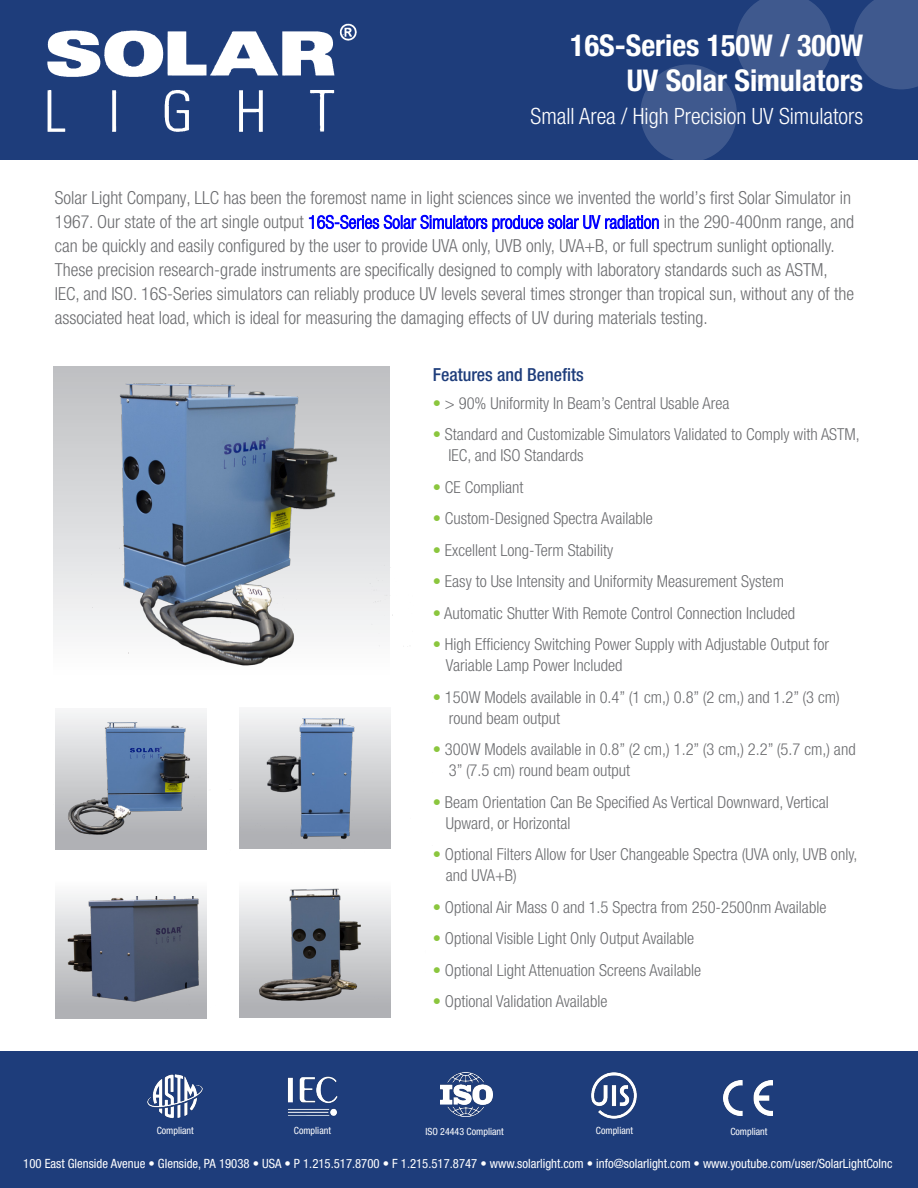
<style>
.page{position:relative;width:918px;height:1188px;background:#fff}
.page>*{position:absolute;margin:0;border:0;box-sizing:border-box;transform-origin:0 0}
.t1{font:700 condensed 30px "Helvetica Neue";color:#fff}
.t2{font:300 condensed 22.5px "Helvetica Neue";color:#fff}
.t3{font:300 condensed 18px/24px "Helvetica Neue";color:#6c6d70}
.t4{font:500 condensed 18px "Helvetica Neue";color:#1e3d7b}
.t5{font:300 condensed 16.5px/21px "Helvetica Neue";color:#6c6d70}
.t6{font:condensed 12.75px "Helvetica Neue";color:#fff}
.t7{font:condensed 9.9px "Helvetica Neue";color:#fff}
.s1{color:#00f}
.s2{color:#8bc63e}
</style>
<div class="page">
<div style="left:0;top:0;width:918px;height:160px;background:#1e3d7b"></div>
<svg style="left:640px;top:0;width:278px;height:160px"></svg>
<img style="left:47px;top:23px;width:310px;height:109px">
<svg style="left:55px;top:712px;width:151px;height:137px"></svg>
<div style="left:55px;top:877px;width:151px;height:141px;background:#f9f9f9"></div>
<div style="left:240px;top:707px;width:151px;height:141px;background:#f3f4f4"></div>
<svg style="left:240px;top:1011px;width:151px;height:6px"></svg>
<img style="left:55px;top:721px;width:152px;height:121px">
<img style="left:55px;top:897px;width:152px;height:120px">
<img style="left:239px;top:718px;width:152px;height:131px">
<img style="left:202px;top:888px;width:189px;height:123px">
<img style="left:53px;top:366px;width:351px;height:300px">
<div style="left:0;top:1052px;width:918px;height:136px;background:#1e3d7b"></div>
<img style="left:441px;top:1073px;width:52px;height:43px">
<img style="left:287px;top:1076px;width:51px;height:40px">
<img style="left:591px;top:1072px;width:46px;height:47px">
<img style="left:724px;top:1080px;width:49px;height:36px">
<img style="left:147px;top:1074px;width:56px;height:45px">
<p class="t1" style="left:570px;top:27px;width:294px">16S-Series 150W / 300W</p>
<p class="t1" style="left:627px;top:62px;width:238px">UV Solar Simulators</p>
<p class="t2" style="left:531px;top:103px;width:334px">Small Area / High Precision UV Simulators</p>
<p class="t3" style="left:55px;top:186px;width:801px">Solar Light Company, LLC has been the foremost name in light sciences since we invented the world’s first Solar Simulator in 1967. Our state of the art single output <span class="s1">16S-Series Solar Simulators produce solar UV radiation</span> in the 290-400nm range, and can be quickly and easily configured by the user to provide UVA only, UVB only, UVA+B, or full spectrum sunlight optionally.<br>These precision research-grade instruments are specifically designed to comply with laboratory standards such as ASTM, IEC, and ISO. 16S-Series simulators can reliably produce UV levels several times stronger than tropical sun, without any of the associated heat load, which is ideal for measuring the damaging effects of UV during materials testing.</p>
<p class="t4" style="left:433px;top:364px;width:153px">Features and Benefits</p>
<p class="t5" style="left:433px;top:392px;width:298px"><span class="s2">•</span> &gt; 90% Uniformity In Beam’s Central Usable Area</p>
<p class="t5" style="left:433px;top:424px;width:429px"><span class="s2">•</span> Standard and Customizable Simulators Validated to Comply with ASTM,</p>
<p class="t5" style="left:449px;top:445px;width:136px">IEC, and ISO Standards</p>
<p class="t5" style="left:433px;top:476px;width:92px"><span class="s2">•</span> CE Compliant</p>
<p class="t5" style="left:433px;top:508px;width:222px"><span class="s2">•</span> Custom-Designed Spectra Available</p>
<p class="t5" style="left:433px;top:539px;width:182px"><span class="s2">•</span> Excellent Long-Term Stability</p>
<p class="t5" style="left:433px;top:571px;width:353px"><span class="s2">•</span> Easy to Use Intensity and Uniformity Measurement System</p>
<p class="t5" style="left:433px;top:602px;width:364px"><span class="s2">•</span> Automatic Shutter With Remote Control Connection Included</p>
<p class="t5" style="left:433px;top:634px;width:398px"><span class="s2">•</span> High Efficiency Switching Power Supply with Adjustable Output for</p>
<p class="t5" style="left:446px;top:655px;width:178px">Variable Lamp Power Included</p>
<p class="t5" style="left:449px;top:686px;width:392px;text-indent:-16px"><span class="s2">•</span> 150W Models available in 0.4” (1 cm,) 0.8” (2 cm,) and 1.2” (3 cm) round beam output</p>
<p class="t5" style="left:449px;top:739px;width:408px;text-indent:-16px"><span class="s2">•</span> 300W Models available in 0.8” (2 cm,) 1.2” (3 cm,) 2.2” (5.7 cm,) and<br>3” (7.5 cm) round beam output</p>
<p class="t5" style="left:433px;top:791px;width:398px"><span class="s2">•</span> Beam Orientation Can Be Specified As Vertical Downward, Vertical</p>
<p class="t5" style="left:446px;top:812px;width:126px">Upward, or Horizontal</p>
<p class="t5" style="left:433px;top:844px;width:426px"><span class="s2">•</span> Optional Filters Allow for User Changeable Spectra (UVA only, UVB only,</p>
<p class="t5" style="left:446px;top:865px;width:72px">and UVA+B)</p>
<p class="t5" style="left:433px;top:896px;width:395px"><span class="s2">•</span> Optional Air Mass 0 and 1.5 Spectra from 250-2500nm Available</p>
<p class="t5" style="left:433px;top:928px;width:263px"><span class="s2">•</span> Optional Visible Light Only Output Available</p>
<p class="t5" style="left:433px;top:959px;width:270px"><span class="s2">•</span> Optional Light Attenuation Screens Available</p>
<p class="t5" style="left:433px;top:991px;width:176px"><span class="s2">•</span> Optional Validation Available</p>
<p class="t7" style="left:157px;top:1125px;width:39px">Compliant</p>
<p class="t7" style="left:294px;top:1125px;width:39px">Compliant</p>
<p class="t7" style="left:425px;top:1125px;width:80px">ISO 24443 Compliant</p>
<p class="t7" style="left:596px;top:1125px;width:39px">Compliant</p>
<p class="t7" style="left:730px;top:1126px;width:39px">Compliant</p>
<p class="t6" style="left:23px;top:1156px;width:871px">100 East Glenside Avenue • Glenside, PA 19038 • USA • P 1.215.517.8700 • F 1.215.517.8747 • www.solarlight.com • info@solarlight.com • www.youtube.com/user/SolarLightCoInc</p>
</div>
